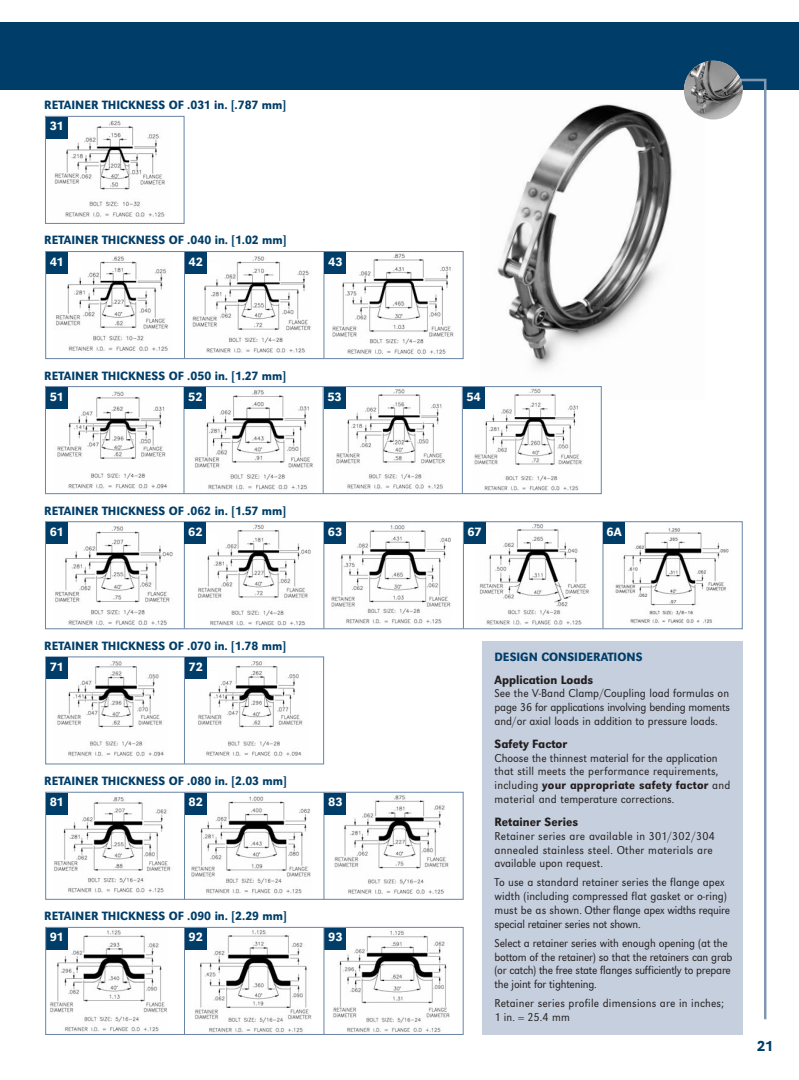
<style>
.page{position:relative;width:799px;height:1080px;background:#fff}
.page>*{position:absolute;margin:0;border:0;box-sizing:border-box;transform-origin:0 0}
.t1{font:500 15px "URW Grotesk T";color:#003e69}
.t2{font:12.5px "URW Grotesk T Medi Narr";color:#003e69}
.t3{font:500 12.5px "URW Grotesk T";color:#fff}
.t4{font:12.5px "URW Grotesk T Medi Narr";color:#231f20}
.t5{font:11.88px/13.8px "URW Grotesk T Ligh Narr";color:#231f20}
.t6{font:11.88px/13.8px "URW Grotesk T Ligh Narr";letter-spacing:.02em;color:#231f20}
.t7{font:11.88px "URW Grotesk T Medi Narr";letter-spacing:.025em;color:#231f20}
.s1{font-family:"URW Grotesk T Ligh Narr"}
</style>
<div class="page">
<img style="left:333px;top:930px;width:117px;height:102px">
<img style="left:195px;top:929px;width:116px;height:104px">
<img style="left:50px;top:930px;width:117px;height:102px">
<img style="left:497px;top:96px;width:190px;height:273px">
<img style="left:334px;top:795px;width:115px;height:99px">
<img style="left:192px;top:796px;width:119px;height:98px">
<img style="left:54px;top:797px;width:117px;height:96px">
<div style="left:45px;top:792px;width:418px;height:108px;border:1px solid #6884a5"></div>
<img style="left:479px;top:524px;width:110px;height:101px">
<img style="left:332px;top:525px;width:118px;height:99px">
<img style="left:198px;top:525px;width:113px;height:101px">
<img style="left:55px;top:526px;width:118px;height:100px">
<img style="left:615px;top:528px;width:105px;height:96px">
<div style="left:45px;top:521px;width:697px;height:108px;border:1px solid #6884a5"></div>
<hr style="left:184px;top:522px;width:1px;height:107px;background:#6884a5">
<hr style="left:323px;top:522px;width:1px;height:107px;background:#6884a5">
<hr style="left:463px;top:522px;width:1px;height:107px;background:#6884a5">
<hr style="left:602px;top:522px;width:1px;height:107px;background:#6884a5">
<img style="left:474px;top:388px;width:108px;height:103px">
<img style="left:336px;top:388px;width:109px;height:102px">
<img style="left:194px;top:390px;width:119px;height:100px">
<img style="left:57px;top:391px;width:111px;height:98px">
<div style="left:45px;top:386px;width:557px;height:108px;border:1px solid #6884a5"></div>
<hr style="left:183px;top:387px;width:1px;height:106px;background:#6884a5">
<hr style="left:323px;top:387px;width:1px;height:106px;background:#6884a5">
<hr style="left:462px;top:387px;width:1px;height:106px;background:#6884a5">
<div style="left:0;top:22px;width:799px;height:68px;background:#003e69"></div>
<svg style="left:45px;top:115px;width:419px;height:245px"></svg>
<hr style="left:184px;top:252px;width:1px;height:106px;background:#6884a5">
<hr style="left:323px;top:252px;width:1px;height:106px;background:#6884a5">
<hr style="left:184px;top:792px;width:1px;height:107px;background:#6884a5">
<hr style="left:323px;top:792px;width:1px;height:107px;background:#6884a5">
<img style="left:198px;top:661px;width:105px;height:95px">
<img style="left:57px;top:661px;width:107px;height:96px">
<hr style="left:184px;top:657px;width:1px;height:107px;background:#6884a5">
<svg style="left:720px;top:78px;width:47px;height:944px"></svg>
<img style="left:684px;top:61px;width:58px;height:59px;border-radius:50%">
<div style="left:63px;top:126px;width:17px;height:13px;background:#fff"></div>
<div style="left:46px;top:117px;width:22px;height:21px;background:#003e69"></div>
<div style="left:64px;top:261px;width:18px;height:13px;background:#fff"></div>
<div style="left:46px;top:252px;width:22px;height:22px;background:#003e69"></div>
<div style="left:66px;top:397px;width:17px;height:13px;background:#fff"></div>
<div style="left:46px;top:387px;width:22px;height:22px;background:#003e69"></div>
<div style="left:201px;top:399px;width:17px;height:13px;background:#fff"></div>
<div style="left:184px;top:387px;width:22px;height:22px;background:#003e69"></div>
<div style="left:347px;top:397px;width:17px;height:12px;background:#fff"></div>
<div style="left:324px;top:387px;width:21px;height:22px;background:#003e69"></div>
<div style="left:482px;top:398px;width:17px;height:13px;background:#fff"></div>
<div style="left:463px;top:387px;width:21px;height:22px;background:#003e69"></div>
<div style="left:59px;top:533px;width:17px;height:13px;background:#fff"></div>
<div style="left:46px;top:522px;width:22px;height:22px;background:#003e69"></div>
<div style="left:200px;top:532px;width:17px;height:13px;background:#fff"></div>
<div style="left:185px;top:522px;width:21px;height:22px;background:#003e69"></div>
<div style="left:324px;top:522px;width:22px;height:22px;background:#003e69"></div>
<div style="left:481px;top:532px;width:17px;height:13px;background:#fff"></div>
<div style="left:464px;top:522px;width:22px;height:22px;background:#003e69"></div>
<div style="left:614px;top:537px;width:17px;height:13px;background:#fff"></div>
<div style="left:603px;top:522px;width:22px;height:22px;background:#003e69"></div>
<div style="left:59px;top:670px;width:17px;height:13px;background:#fff"></div>
<div style="left:46px;top:657px;width:22px;height:22px;background:#003e69"></div>
<div style="left:58px;top:804px;width:17px;height:13px;background:#fff"></div>
<div style="left:46px;top:793px;width:22px;height:21px;background:#003e69"></div>
<div style="left:185px;top:793px;width:22px;height:21px;background:#003e69"></div>
<div style="left:336px;top:802px;width:17px;height:13px;background:#fff"></div>
<div style="left:324px;top:793px;width:22px;height:21px;background:#003e69"></div>
<div style="left:46px;top:928px;width:22px;height:22px;background:#003e69"></div>
<div style="left:185px;top:928px;width:22px;height:22px;background:#003e69"></div>
<div style="left:337px;top:938px;width:17px;height:13px;background:#fff"></div>
<div style="left:324px;top:928px;width:22px;height:22px;background:#003e69"></div>
<div style="left:204px;top:262px;width:17px;height:13px;background:#fff"></div>
<div style="left:185px;top:252px;width:22px;height:22px;background:#003e69"></div>
<div style="left:334px;top:259px;width:17px;height:13px;background:#fff"></div>
<div style="left:324px;top:252px;width:22px;height:22px;background:#003e69"></div>
<div style="left:200px;top:671px;width:18px;height:13px;background:#fff"></div>
<div style="left:185px;top:657px;width:22px;height:22px;background:#003e69"></div>
<div style="left:482px;top:642px;width:260px;height:393px;background:#c6cfdd"></div>
<div style="left:45px;top:927px;width:418px;height:108px;border:1px solid #6884a5"></div>
<hr style="left:184px;top:927px;width:1px;height:107px;background:#6884a5">
<hr style="left:323px;top:927px;width:1px;height:107px;background:#6884a5">
<p class="t2" style="left:44px;top:100px;width:243px">RETAINER THICKNESS OF .031 in. [.787 mm]</p>
<p class="t3" style="left:50px;top:122px;width:15px">31</p>
<p class="t2" style="left:44px;top:236px;width:244px">RETAINER THICKNESS OF .040 in. [1.02 mm]</p>
<p class="t3" style="left:50px;top:257px;width:15px">41</p>
<p class="t3" style="left:188px;top:257px;width:16px">42</p>
<p class="t3" style="left:328px;top:257px;width:16px">43</p>
<p class="t2" style="left:44px;top:371px;width:243px">RETAINER THICKNESS OF .050 in. [1.27 mm]</p>
<p class="t3" style="left:50px;top:392px;width:16px">51</p>
<p class="t3" style="left:188px;top:392px;width:16px">52</p>
<p class="t3" style="left:327px;top:392px;width:16px">53</p>
<p class="t3" style="left:466px;top:392px;width:16px">54</p>
<p class="t2" style="left:44px;top:506px;width:243px">RETAINER THICKNESS OF .062 in. [1.57 mm]</p>
<p class="t3" style="left:50px;top:527px;width:15px">61</p>
<p class="t3" style="left:188px;top:527px;width:16px">62</p>
<p class="t3" style="left:328px;top:527px;width:16px">63</p>
<p class="t3" style="left:467px;top:527px;width:16px">67</p>
<p class="t3" style="left:606px;top:527px;width:17px">6A</p>
<p class="t2" style="left:44px;top:641px;width:243px">RETAINER THICKNESS OF .070 in. [1.78 mm]</p>
<p class="t3" style="left:50px;top:662px;width:16px">71</p>
<p class="t3" style="left:188px;top:662px;width:16px">72</p>
<p class="t2" style="left:44px;top:776px;width:244px">RETAINER THICKNESS OF .080 in. [2.03 mm]</p>
<p class="t3" style="left:50px;top:798px;width:16px">81</p>
<p class="t3" style="left:188px;top:798px;width:16px">82</p>
<p class="t3" style="left:328px;top:798px;width:16px">83</p>
<p class="t2" style="left:44px;top:912px;width:244px">RETAINER THICKNESS OF .090 in. [2.29 mm]</p>
<p class="t3" style="left:50px;top:933px;width:16px">91</p>
<p class="t3" style="left:188px;top:933px;width:16px">92</p>
<p class="t3" style="left:328px;top:933px;width:16px">93</p>
<p class="t2" style="left:494px;top:653px;width:149px">DESIGN CONSIDERATIONS</p>
<p class="t4" style="left:494px;top:675px;width:100px">Application Loads</p>
<p class="t5" style="left:494px;top:688px;width:237px;text-align:justify">See the V-Band Clamp/Coupling load formulas on page 36 for applications involving bending moments and/or axial loads in addition to pressure loads.</p>
<p class="t4" style="left:494px;top:739px;width:74px">Safety Factor</p>
<p class="t5" style="left:494px;top:752px;width:225px">Choose the thinnest material for the application that still meets the performance requirements,</p>
<p class="t7" style="left:494px;top:781px;width:237px"><span class="s1">including</span> your appropriate safety factor <span class="s1">and</span></p>
<p class="t5" style="left:494px;top:793px;width:181px">material and temperature corrections.</p>
<p class="t4" style="left:494px;top:817px;width:85px">Retainer Series</p>
<p class="t6" style="left:494px;top:830px;width:222px">Retainer series are available in 301/302/304 annealed stainless steel. Other materials are available upon request.</p>
<p class="t5" style="left:494px;top:877px;width:237px">To use a standard retainer series the flange apex width (including compressed flat gasket or o-ring) must be as shown. Other flange apex widths require special retainer series not shown.</p>
<p class="t5" style="left:494px;top:937px;width:239px">Select a retainer series with enough opening (at the bottom of the retainer) so that the retainers can grab (or catch) the free state flanges sufficiently to prepare the joint for tightening.</p>
<p class="t5" style="left:494px;top:998px;width:231px">Retainer series profile dimensions are in inches;<br>1 in. = 25.4 mm</p>
<p class="t1" style="left:756px;top:1040px;width:18px">21</p>
</div>
